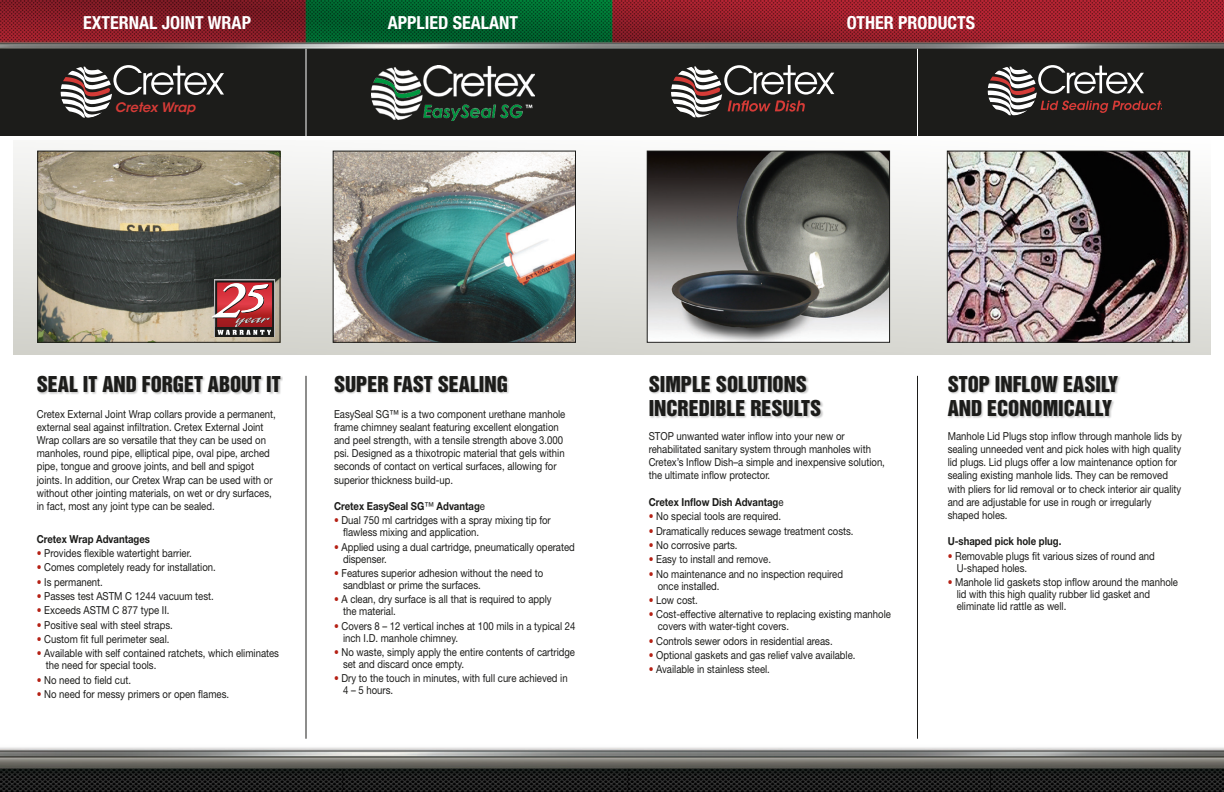
<style>
.page{position:relative;width:1224px;height:792px;background:#fff}
.page>*{position:absolute;margin:0;border:0;box-sizing:border-box;transform-origin:0 0}
.t1{font:20px/24px "Helvetica Inserat";color:#1c1c1a}
.t2{font:700 condensed 18px "Helvetica Neue LT Std";color:#fff}
.t3{font:italic 600 13.1px "ITC Avant Garde Std";letter-spacing:-.025em;color:#d53b37}
.Bullets{font:11px/13.2px "Helvetica Neue LT Std";color:#1c1c1a;scale:.87 1}
.t4{font:700 11px "Helvetica Neue LT Std";color:#1c1c1a;scale:.87 1}
.s1{color:#b52115}
.s2{font-weight:400}
</style>
<div class="page">
<img style="left:0;top:0;width:1224px;height:792px">
<svg style="left:14px;top:140px;width:1197px;height:215px"></svg>
<div style="left:0;top:49px;width:1224px;height:86px;background:#1c1c1a"></div>
<svg style="left:61px;top:65px;width:163px;height:53px"></svg>
<img style="left:371px;top:65px;width:164px;height:55px">
<hr style="left:306px;top:49px;width:1px;height:88px;background:#fff">
<hr style="left:306px;top:376px;width:1px;height:363px;background:#1c1c1a">
<div style="left:37px;top:375px;width:246px;height:20px;background:#1c1c1a;opacity:.22"></div>
<div style="left:335px;top:375px;width:175px;height:20px;background:#1c1c1a;opacity:.22"></div>
<img style="left:39px;top:153px;width:240px;height:188px">
<div style="left:37px;top:151px;width:244px;height:192px;border:1px solid #1c1c1a"></div>
<img style="left:335px;top:153px;width:239px;height:188px">
<div style="left:333px;top:151px;width:243px;height:192px;border:1px solid #1c1c1a"></div>
<div style="left:214px;top:279px;width:61px;height:58px;background:#6f6f6f"></div>
<svg style="left:212px;top:281px;width:62px;height:56px;background:#a3575a"></svg>
<hr style="left:917px;top:49px;width:1px;height:87px;background:#fff">
<hr style="left:917px;top:376px;width:1px;height:363px;background:#1c1c1a">
<svg style="left:671px;top:65px;width:163px;height:52px"></svg>
<svg style="left:988px;top:65px;width:174px;height:51px"></svg>
<div style="left:649px;top:375px;width:175px;height:44px;background:#1c1c1a;opacity:.22"></div>
<div style="left:948px;top:375px;width:173px;height:44px;background:#1c1c1a;opacity:.22"></div>
<img style="left:649px;top:153px;width:239px;height:188px">
<div style="left:647px;top:151px;width:243px;height:192px;border:1px solid #1c1c1a"></div>
<img style="left:949px;top:153px;width:239px;height:188px">
<div style="left:947px;top:151px;width:243px;height:192px;border:1px solid #1c1c1a"></div>
<p class="t2" style="left:83px;top:12px;width:169px">EXTERNAL JOINT WRAP</p>
<p class="t2" style="left:388px;top:12px;width:132px">APPLIED SEALANT</p>
<p class="t3" style="left:115px;top:99px;width:82px">Cretex Wrap</p>
<p class="t2" style="left:847px;top:12px;width:130px">OTHER PRODUCTS</p>
<p class="t1" style="left:37px;top:372px;width:245px">SEAL IT AND FORGET ABOUT IT</p>
<p class="t1" style="left:334px;top:372px;width:175px">SUPER FAST SEALING</p>
<p class="Bullets" style="left:37px;top:407px;width:276px">Cretex External Joint Wrap collars provide a permanent, external seal against infiltration. Cretex External Joint Wrap collars are so versatile that they can be used on manholes, round pipe, elliptical pipe, oval pipe, arched pipe, tongue and groove joints, and bell and spigot joints. In addition, our Cretex Wrap can be used with or without other jointing materials, on wet or dry surfaces, in fact, most any joint type can be sealed.</p>
<p class="t4" style="left:37px;top:532px;width:132px">Cretex Wrap Advantages</p>
<p class="Bullets" style="left:37px;top:546px;width:180px"><span class="s1">•</span> Provides flexible watertight barrier.</p>
<p class="Bullets" style="left:37px;top:561px;width:207px"><span class="s1">•</span> Comes completely ready for installation.</p>
<p class="Bullets" style="left:37px;top:575px;width:78px"><span class="s1">•</span> Is permanent.</p>
<p class="Bullets" style="left:37px;top:589px;width:205px"><span class="s1">•</span> Passes test ASTM C 1244 vacuum test.</p>
<p class="Bullets" style="left:37px;top:604px;width:154px"><span class="s1">•</span> Exceeds ASTM C 877 type II.</p>
<p class="Bullets" style="left:37px;top:618px;width:158px"><span class="s1">•</span> Positive seal with steel straps.</p>
<p class="Bullets" style="left:37px;top:632px;width:154px"><span class="s1">•</span> Custom fit full perimeter seal.</p>
<p class="Bullets" style="left:46px;top:647px;width:270px;line-height:12px;text-indent:-9px"><span class="s1">•</span> Available with self contained ratchets, which eliminates the need for special tools.</p>
<p class="Bullets" style="left:37px;top:673px;width:110px"><span class="s1">•</span> No need to field cut.</p>
<p class="Bullets" style="left:37px;top:687px;width:223px"><span class="s1">•</span> No need for messy primers or open flames.</p>
<p class="Bullets" style="left:334px;top:407px;width:267px">EasySeal SG™ is a two component urethane manhole frame chimney sealant featuring excellent elongation and peel strength, with a tensile strength above 3.000 psi. Designed as a thixotropic material that gels within seconds of contact on vertical surfaces, allowing for superior thickness build-up.</p>
<p class="t4" style="left:334px;top:499px;width:175px">Cretex EasySeal SG<span class="s2">™</span> Advantag<span class="s2">e</span></p>
<p class="Bullets" style="left:343px;top:514px;width:240px;line-height:12px;text-indent:-9px"><span class="s1">•</span> Dual 750 ml cartridges with a spray mixing tip for flawless mixing and application.</p>
<p class="Bullets" style="left:343px;top:541px;width:268px;line-height:12px;text-indent:-9px"><span class="s1">•</span> Applied using a dual cartridge, pneumatically operated dispenser.</p>
<p class="Bullets" style="left:343px;top:567px;width:232px;line-height:12px;text-indent:-9px"><span class="s1">•</span> Features superior adhesion without the need to sandblast or prime the surfaces.</p>
<p class="Bullets" style="left:343px;top:593px;width:241px;line-height:12px;text-indent:-9px"><span class="s1">•</span> A clean, dry surface is all that is required to apply the material.</p>
<p class="Bullets" style="left:343px;top:620px;width:269px;line-height:12px;text-indent:-9px"><span class="s1">•</span> Covers 8 – 12 vertical inches at 100 mils in a typical 24 inch I.D. manhole chimney.</p>
<p class="Bullets" style="left:343px;top:646px;width:268px;line-height:12px;text-indent:-9px"><span class="s1">•</span> No waste, simply apply the entire contents of cartridge set and discard once empty.</p>
<p class="Bullets" style="left:343px;top:672px;width:260px;line-height:12px;text-indent:-9px"><span class="s1">•</span> Dry to the touch in minutes, with full cure achieved in<br>4 – 5 hours.</p>
<p class="t1" style="left:649px;top:372px;width:174px">SIMPLE SOLUTIONS<br>INCREDIBLE RESULTS</p>
<p class="t1" style="left:948px;top:372px;width:172px">STOP INFLOW EASILY<br>AND ECONOMICALLY</p>
<p class="Bullets" style="left:948px;top:429px;width:271px">Manhole Lid Plugs stop inflow through manhole lids by sealing unneeded vent and pick holes with high quality lid plugs. Lid plugs offer a low maintenance option for sealing existing manhole lids. They can be removed with pliers for lid removal or to check interior air quality and are adjustable for use in rough or irregularly shaped holes.</p>
<p class="t4" style="left:948px;top:535px;width:132px">U-shaped pick hole plug.</p>
<p class="Bullets" style="left:957px;top:550px;width:229px;line-height:12px;text-indent:-9px"><span class="s1">•</span> Removable plugs fit various sizes of round and<br>U-shaped holes.</p>
<p class="Bullets" style="left:957px;top:576px;width:256px;line-height:12px;text-indent:-9px"><span class="s1">•</span> Manhole lid gaskets stop inflow around the manhole lid with this high quality rubber lid gasket and eliminate lid rattle as well.</p>
<p class="Bullets" style="left:649px;top:429px;width:273px">STOP unwanted water inflow into your new or rehabilitated sanitary system through manholes with Cretex’s Inflow Dish–a simple and inexpensive solution, the ultimate inflow protector.</p>
<p class="t4" style="left:649px;top:495px;width:157px">Cretex Inflow Dish Advantag<span class="s2">e</span></p>
<p class="Bullets" style="left:649px;top:510px;width:154px"><span class="s1">•</span> No special tools are required.</p>
<p class="Bullets" style="left:649px;top:524px;width:237px"><span class="s1">•</span> Dramatically reduces sewage treatment costs.</p>
<p class="Bullets" style="left:649px;top:538px;width:104px"><span class="s1">•</span> No corrosive parts.</p>
<p class="Bullets" style="left:649px;top:553px;width:142px"><span class="s1">•</span> Easy to install and remove.</p>
<p class="Bullets" style="left:658px;top:567px;width:214px;line-height:12px;text-indent:-9px"><span class="s1">•</span> No maintenance and no inspection required once installed.</p>
<p class="Bullets" style="left:649px;top:593px;width:58px"><span class="s1">•</span> Low cost.</p>
<p class="Bullets" style="left:658px;top:608px;width:270px;line-height:12px;text-indent:-9px"><span class="s1">•</span> Cost-effective alternative to replacing existing manhole covers with water-tight covers.</p>
<p class="Bullets" style="left:649px;top:634px;width:213px"><span class="s1">•</span> Controls sewer odors in residential areas.</p>
<p class="Bullets" style="left:649px;top:648px;width:239px"><span class="s1">•</span> Optional gaskets and gas relief valve available.</p>
<p class="Bullets" style="left:649px;top:663px;width:141px"><span class="s1">•</span> Available in stainless steel.</p>
</div>
